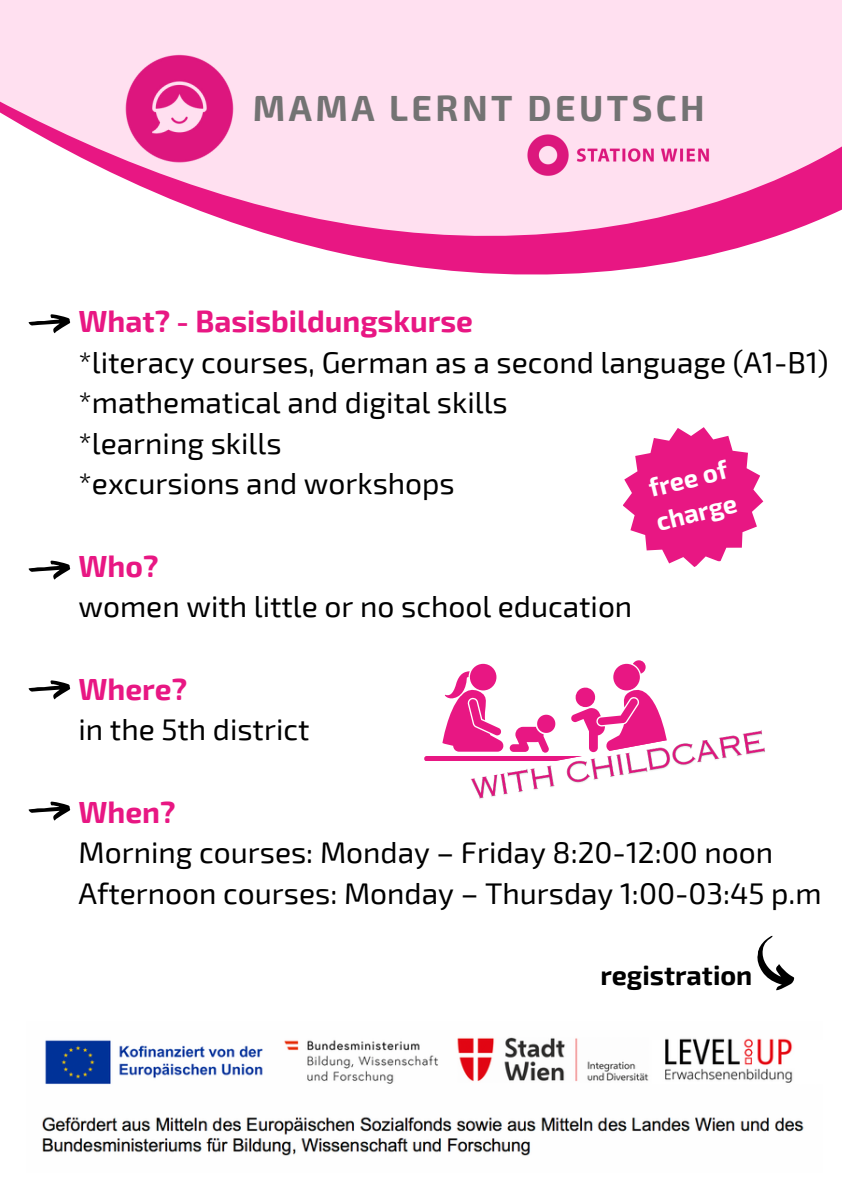
<style>
.page{position:relative;width:842px;height:1191px;background:#fff}
.page>*{position:absolute;margin:0;border:0;box-sizing:border-box;transform-origin:0 0}
.t1{font:700 35.6px "Exo 2";letter-spacing:.095em;color:#737373}
.t2{font:29.8px/40.4px "Exo 2";color:#000}
.t3{font:700 27px "Exo 2";color:#000}
.t4{font:700 25.4px/34.4px "Exo 2";color:#fff}
.s1{font-weight:700;color:#e81783}
</style>
<div class="page">
<svg style="left:326px;top:250px;width:404px;height:25px;fill:#e81783"></svg>
<svg style="left:0;top:0;width:842px;height:250px;background:#fccbe4"></svg>
<img style="left:116px;top:39px;width:127px;height:139px">
<img style="left:525px;top:133px;width:188px;height:45px">
<svg style="left:28px;top:314px;width:42px;height:19px"></svg>
<svg style="left:28px;top:560px;width:42px;height:20px"></svg>
<svg style="left:28px;top:680px;width:42px;height:19px"></svg>
<svg style="left:28px;top:801px;width:42px;height:20px"></svg>
<svg style="left:633px;top:660px;width:12px;height:14px"></svg>
<div style="left:470px;top:664px;width:26px;height:27px;background:#e81783;border-radius:50%"></div>
<div style="left:613px;top:664px;width:27px;height:27px;background:#e81783;border-radius:50%"></div>
<svg style="left:575px;top:681px;width:84px;height:31px"></svg>
<svg style="left:444px;top:671px;width:53px;height:41px"></svg>
<svg style="left:424px;top:712px;width:240px;height:49px"></svg>
<svg style="left:757px;top:935px;width:38px;height:56px"></svg>
<img style="left:42px;top:1037px;width:762px;height:119px">
<svg style="left:623px;top:427px;width:141px;height:140px"></svg>
<img style="left:466px;top:726px;width:299px;height:73px">
<p class="t1" style="left:253px;top:85px;width:453px">MAMA LERNT DEUTSCH</p>
<p class="t2" style="left:78px;top:300px;width:751px"><span class="s1">What? - Basisbildungskurse<br></span>*literacy courses, German as a second language (A1-B1) *mathematical and digital skills<br>*learning skills</p>
<h1 class="t2" style="left:78px;top:462px;width:378px">*excursions and workshops</h1>
<h2 class="t4" style="left:643px;top:471px;width:84px;rotate:-14deg">free of charge</h2>
<p class="t2" style="left:78px;top:545px;width:555px"><span class="s1">Who?<br></span>women with little or no school education</p>
<h2 class="t2" style="left:78px;top:668px;width:232px"><span class="s1">Where?<br></span>in the 5th district</h2>
<p class="t2" style="left:78px;top:791px;width:744px"><span class="s1">When?<br></span>Morning courses: Monday – Friday 8:20-12:00 noon<br>Afternoon courses: Monday – Thursday 1:00-03:45 p.m</p>
<h2 class="t3" style="left:600px;top:958px;width:153px">registration</h2>
</div>
